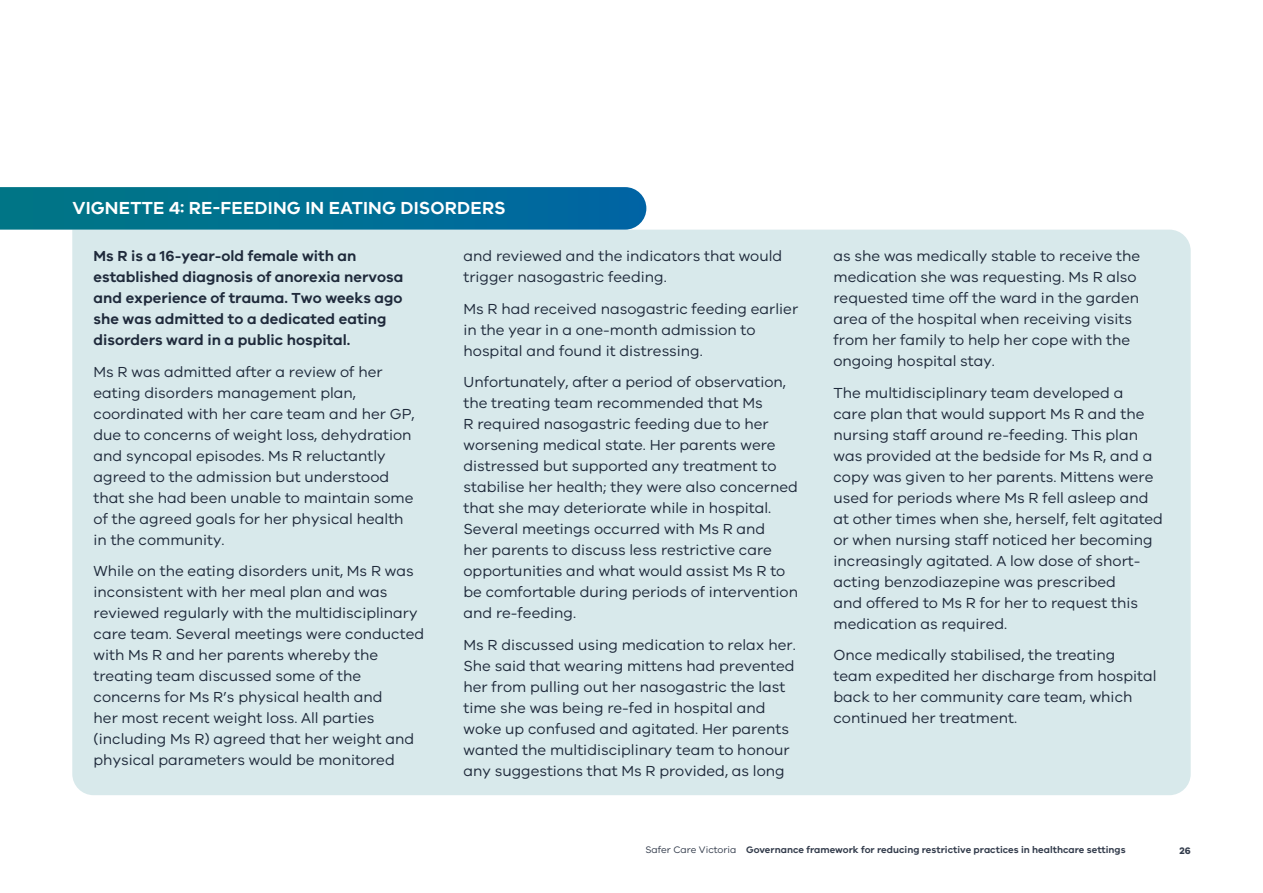
<style>
.page{position:relative;width:1263px;height:893px;background:#fff}
.page>*{position:absolute;margin:0;border:0;box-sizing:border-box;transform-origin:0 0}
.t1{font:600 18px "VIC";letter-spacing:.01em;color:#fff}
.t2{font:15px/21px "VIC";color:#1f2a3b}
.t3{font:600 15px/21px "VIC";color:#1f2a3b}
.t4{font:600 9.75px "VIC";color:#333c4c}
.t5{font:700 9.75px "VIC";color:#333c4c}
.s1{font-weight:400}
</style>
<div class="page">
<div style="left:72px;top:230px;width:1119px;height:565px;background:#d8e9eb"></div>
<svg style="left:0;top:187px;width:646px;height:43px;background:#047195"></svg>
<p class="t1" style="left:72px;top:197px;width:435px">VIGNETTE 4: RE-FEEDING IN EATING DISORDERS</p>
<p class="t3" style="left:94px;top:245px;width:311px">Ms R is a 16-year-old female with an established diagnosis of anorexia nervosa and experience of trauma. Two weeks ago she was admitted to a dedicated eating disorders ward in a public hospital.</p>
<p class="t2" style="left:94px;top:361px;width:323px">Ms R was admitted after a review of her eating disorders management plan, coordinated with her care team and her GP, due to concerns of weight loss, dehydration and syncopal episodes. Ms R reluctantly agreed to the admission but understood that she had been unable to maintain some of the agreed goals for her physical health in the community.</p>
<p class="t2" style="left:94px;top:560px;width:332px">While on the eating disorders unit, Ms R was inconsistent with her meal plan and was reviewed regularly with the multidisciplinary care team. Several meetings were conducted with Ms R and her parents whereby the treating team discussed some of the concerns for Ms R’s physical health and<br>her most recent weight loss. All parties (including Ms R) agreed that her weight and physical parameters would be monitored</p>
<p class="t2" style="left:463px;top:245px;width:320px">and reviewed and the indicators that would trigger nasogastric feeding.</p>
<p class="t2" style="left:463px;top:298px;width:336px">Ms R had received nasogastric feeding earlier in the year in a one-month admission to hospital and found it distressing.</p>
<p class="t2" style="left:463px;top:371px;width:336px">Unfortunately, after a period of observation, the treating team recommended that Ms<br>R required nasogastric feeding due to her worsening medical state. Her parents were distressed but supported any treatment to stabilise her health; they were also concerned that she may deteriorate while in hospital.<br>Several meetings occurred with Ms R and<br>her parents to discuss less restrictive care opportunities and what would assist Ms R to be comfortable during periods of intervention and re-feeding.</p>
<p class="t2" style="left:463px;top:634px;width:334px">Ms R discussed using medication to relax her.<br>She said that wearing mittens had prevented her from pulling out her nasogastric the last time she was being re-fed in hospital and woke up confused and agitated. Her parents wanted the multidisciplinary team to honour any suggestions that Ms R provided, as long</p>
<p class="t2" style="left:833px;top:245px;width:308px">as she was medically stable to receive the medication she was requesting. Ms R also requested time off the ward in the garden area of the hospital when receiving visits from her family to help her cope with the ongoing hospital stay.</p>
<p class="t2" style="left:833px;top:382px;width:331px">The multidisciplinary team developed a<br>care plan that would support Ms R and the nursing staff around re-feeding. This plan was provided at the bedside for Ms R, and a copy was given to her parents. Mittens were used for periods where Ms R fell asleep and at other times when she, herself, felt agitated or when nursing staff noticed her becoming increasingly agitated. A low dose of short&shy;acting benzodiazepine was prescribed<br>and offered to Ms R for her to request this medication as required.</p>
<p class="t2" style="left:833px;top:644px;width:325px">Once medically stabilised, the treating team expedited her discharge from hospital back to her community care team, which continued her treatment.</p>
<p class="t4" style="left:645px;top:844px;width:482px"><span class="s1">Safer Care Victoria</span> Governance framework for reducing restrictive practices in healthcare settings</p>
<p class="t5" style="left:1179px;top:844px;width:13px">26</p>
</div>
